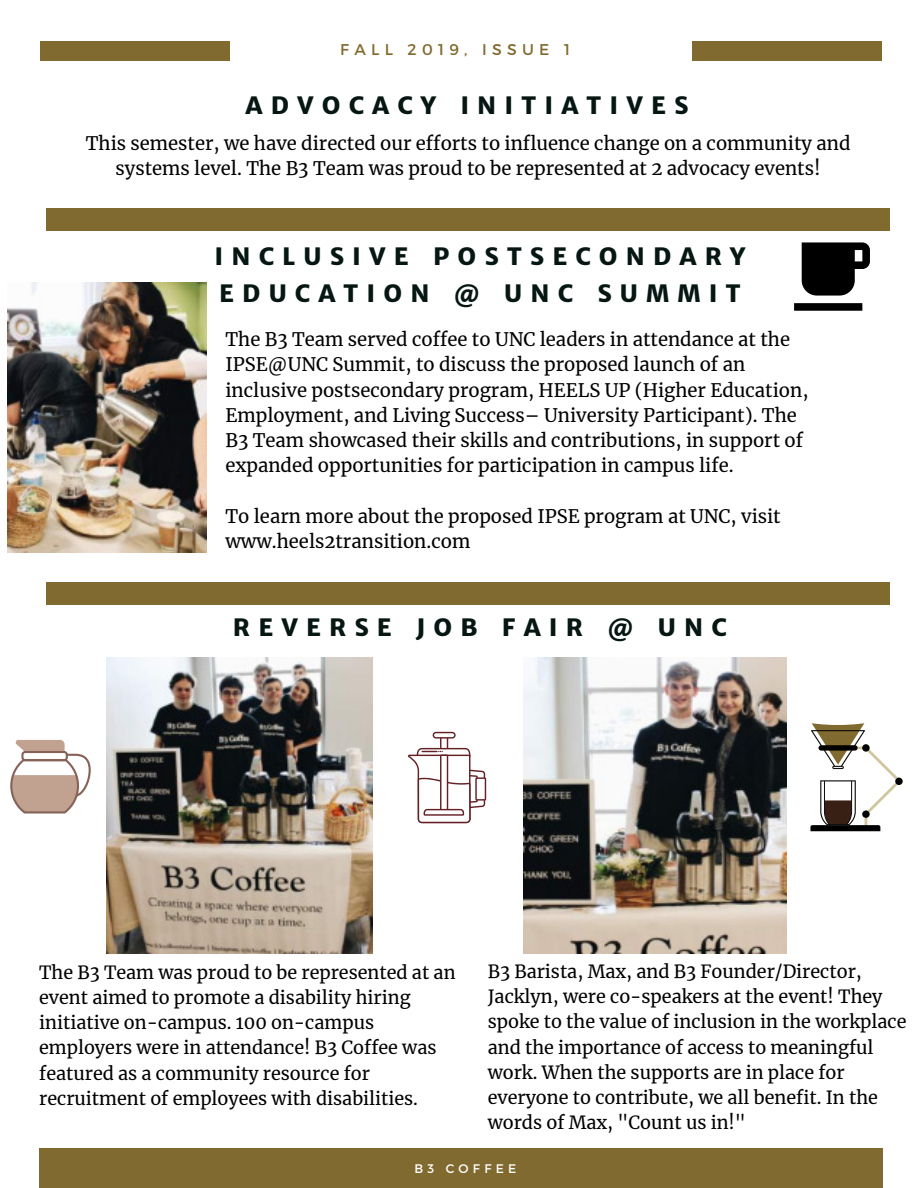
<style>
.page{position:relative;width:918px;height:1188px;background:#fff}
.page>*{position:absolute;margin:0;border:0;box-sizing:border-box;transform-origin:0 0}
.t1{font:800 24px/37px "Merriweather Sans";letter-spacing:.34em;color:#051613}
.t2{font:18.45px/25.2px "Merriweather";color:#000}
.t3{font:18px/25.2px "Merriweather";color:#000}
.t4{font:15.6px "Montserrat";letter-spacing:.34em;color:#816a2f}
.t5{font:12.45px "Montserrat";letter-spacing:.34em;color:#fff}
</style>
<div class="page">
<div style="left:39px;top:1149px;width:844px;height:39px;background:#816a2f"></div>
<div style="left:40px;top:41px;width:190px;height:20px;background:#816a2f"></div>
<div style="left:692px;top:41px;width:189px;height:20px;background:#816a2f"></div>
<div style="left:46px;top:208px;width:844px;height:23px;background:#816a2f"></div>
<img style="left:523px;top:657px;width:263px;height:296px">
<img style="left:107px;top:657px;width:265px;height:296px">
<img style="left:7px;top:283px;width:199px;height:270px">
<div style="left:46px;top:583px;width:844px;height:22px;background:#816a2f"></div>
<svg style="left:794px;top:242px;width:76px;height:69px"></svg>
<svg style="left:408px;top:732px;width:78px;height:91px"></svg>
<svg style="left:810px;top:723px;width:93px;height:108px"></svg>
<svg style="left:10px;top:740px;width:81px;height:74px"></svg>
<div style="left:21px;top:751px;width:47px;height:10px;border:2px solid #866258;border-radius:3px"></div>
<p class="t4" style="left:340px;top:40px;width:231px">FALL 2019, ISSUE 1</p>
<h1 class="t1" style="left:246px;top:87px;width:445px">ADVOCACY INITIATIVES</h1>
<p class="t2" style="left:86px;top:130px;width:766px;text-align:center">This semester, we have directed our efforts to influence change on a community and systems level. The B3 Team was proud to be represented at 2 advocacy events!</p>
<h1 class="t1" style="left:215px;top:238px;width:532px">INCLUSIVE POSTSECONDARY<br>EDUCATION @ UNC SUMMIT</h1>
<p class="t2" style="left:225px;top:326px;width:585px">The B3 Team served coffee to UNC leaders in attendance at the IPSE@UNC Summit, to discuss the proposed launch of an inclusive postsecondary program, HEELS UP (Higher Education, Employment, and Living Success– University Participant). The B3 Team showcased their skills and contributions, in support of expanded opportunities for participation in campus life.</p>
<p class="t2" style="left:225px;top:503px;width:557px">To learn more about the proposed IPSE program at UNC, visit www.heels2transition.com</p>
<h1 class="t1" style="left:233px;top:609px;width:495px">REVERSE JOB FAIR @ UNC</h1>
<p class="t3" style="left:39px;top:959px;width:418px">The B3 Team was proud to be represented at an event aimed to promote a disability hiring initiative on-campus. 100 on-campus employers were in attendance! B3 Coffee was featured as a community resource for recruitment of employees with disabilities.</p>
<p class="t3" style="left:488px;top:958px;width:420px">B3 Barista, Max, and B3 Founder/Director, Jacklyn, were co-speakers at the event! They spoke to the value of inclusion in the workplace and the importance of access to meaningful work. When the supports are in place for everyone to contribute, we all benefit. In the words of Max, "Count us in!"</p>
<p class="t5" style="left:414px;top:1161px;width:103px">B3 COFFEE</p>
</div>
